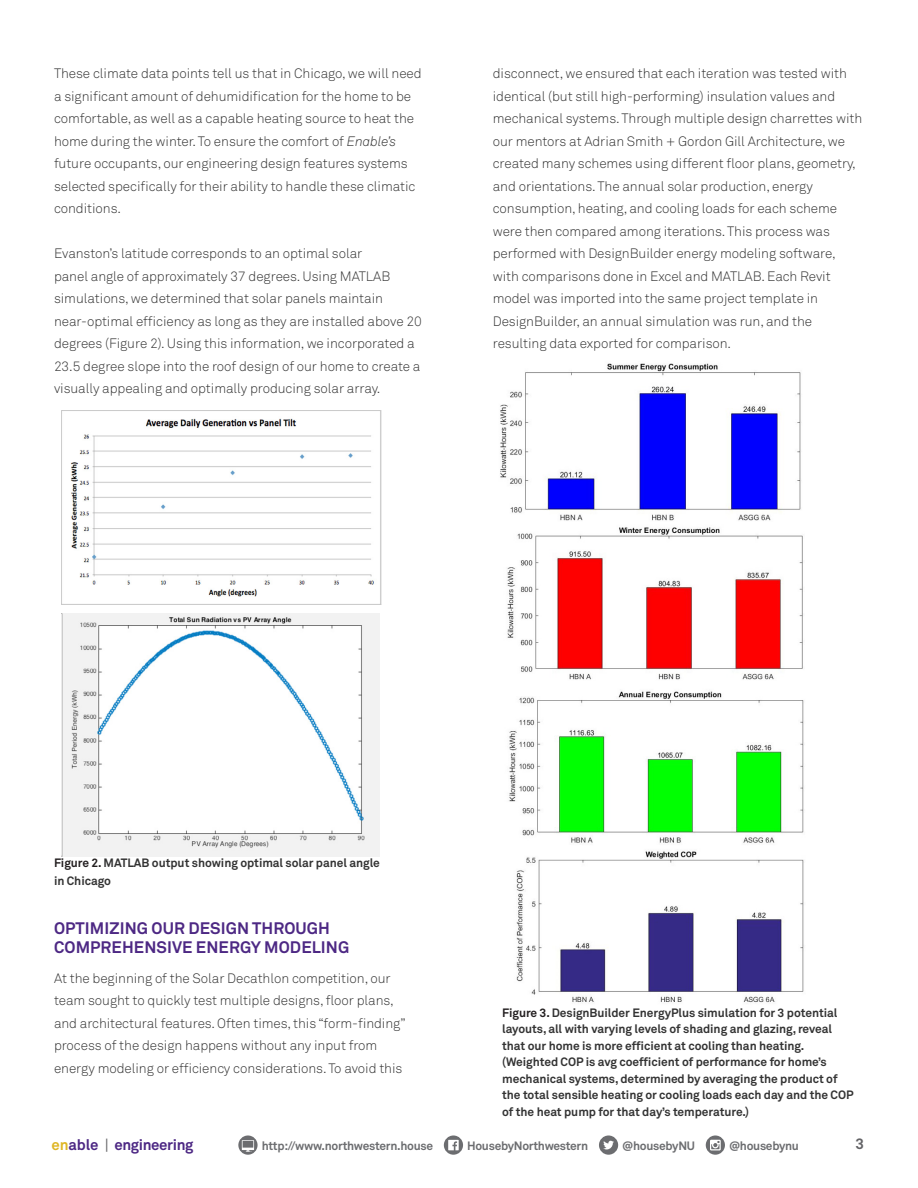
<style>
.page{position:relative;width:918px;height:1188px;background:#fff}
.page>*{position:absolute;margin:0;border:0;box-sizing:border-box;transform-origin:0 0}
.Subheads{font:700 16.5px/19.5px "Akkurat Pro";letter-spacing:.005em;color:#4d2884}
.t1{font:700 15px "Akkurat Pro";letter-spacing:-.025em;color:#4d2884}
.t2{font:700 15px "Akkurat Pro";color:#636366}
.body_copy{font:300 13.5px/22.5px "Akkurat Pro";letter-spacing:-.005em;color:#333}
.photo_caption{font:700 12px/16.5px "Akkurat Pro";letter-spacing:-.005em;color:#333}
.t3{font:700 12px "Akkurat Pro";letter-spacing:-.025em;color:#6c6d70}
.s1{font-style:italic}
.s2{color:#231f20}
.s3{color:#dfb625}
.s4{font-weight:400;color:#636366}
</style>
<div class="page">
<svg style="left:238px;top:1135px;width:20px;height:20px"></svg>
<svg style="left:242px;top:1140px;width:12px;height:12px"></svg>
<div style="left:243px;top:1141px;width:10px;height:7px;background:#6c6d70"></div>
<svg style="left:444px;top:1135px;width:19px;height:20px"></svg>
<svg style="left:448px;top:1140px;width:11px;height:10px"></svg>
<div style="left:599px;top:1135px;width:19px;height:20px;background:#6c6d70;border-radius:50%"></div>
<svg style="left:603px;top:1141px;width:11px;height:8px"></svg>
<svg style="left:706px;top:1135px;width:19px;height:20px"></svg>
<svg style="left:710px;top:1140px;width:11px;height:10px"></svg>
<img style="left:61px;top:410px;width:320px;height:195px">
<img style="left:61px;top:614px;width:319px;height:242px">
<img style="left:500px;top:363px;width:301px;height:158px">
<img style="left:507px;top:527px;width:296px;height:153px">
<img style="left:509px;top:691px;width:295px;height:152px">
<img style="left:516px;top:851px;width:288px;height:152px">
<p class="body_copy" style="left:54px;top:62px;width:369px">These climate data points tell us that in Chicago, we will need a significant amount of dehumidification for the home to be comfortable, as well as a capable heating source to heat the home during the winter. To ensure the comfort of <span class="s1">Enable’s </span>future occupants, our engineering design features systems selected specifically for their ability to handle these climatic conditions.</p>
<p class="body_copy" style="left:54px;top:242px;width:369px">Evanston’s latitude corresponds to an optimal solar<br>panel angle of approximately 37 degrees. Using MATLAB simulations, we determined that solar panels maintain near-optimal efficiency as long as they are installed above 20 degrees (Figure 2). Using this information, we incorporated a 23.5 degree slope into the roof design of our home to create a visually appealing and optimally producing solar array.</p>
<p class="body_copy" style="left:493px;top:62px;width:371px">disconnect, we ensured that each iteration was tested with identical (but still high-performing) insulation values and mechanical systems. Through multiple design charrettes with our mentors at Adrian Smith + Gordon Gill Architecture, we created many schemes using different floor plans, geometry, and orientations. The annual solar production, energy consumption, heating, and cooling loads for each scheme were then compared among iterations. This process was performed with DesignBuilder energy modeling software, with comparisons done in Excel and MATLAB. Each Revit model was imported into the same project template in DesignBuilder, an annual simulation was run, and the resulting data exported for comparison.</p>
<p class="photo_caption" style="left:54px;top:854px;width:327px;line-height:18px"><span class="s2">Figure 2.</span> MATLAB output showing optimal solar panel angle in Chicago</p>
<p class="Subheads" style="left:54px;top:918px;width:297px">OPTIMIZING OUR DESIGN THROUGH<br>COMPREHENSIVE ENERGY MODELING</p>
<p class="body_copy" style="left:54px;top:967px;width:353px">At the beginning of the Solar Decathlon competition, our team sought to quickly test multiple designs, floor plans, and architectural features. Often times, this “form-finding” process of the design happens without any input from energy modeling or efficiency considerations. To avoid this</p>
<p class="photo_caption" style="left:502px;top:1004px;width:353px"><span class="s2">Figure 3.</span> DesignBuilder EnergyPlus simulation for 3 potential layouts, all with varying levels of shading and glazing, reveal that our home is more efficient at cooling than heating. (Weighted COP is avg coefficient of performance for home’s mechanical systems, determined by averaging the product of the total sensible heating or cooling loads each day and the COP of the heat pump for that day’s temperature.)</p>
<p class="t1" style="left:52px;top:1136px;width:143px"><span class="s3">en</span>able <span class="s4">|</span> engineering</p>
<p class="t3" style="left:262px;top:1139px;width:173px">http://www.northwestern.house</p>
<p class="t3" style="left:467px;top:1139px;width:123px">HousebyNorthwestern</p>
<p class="t3" style="left:622px;top:1139px;width:74px">@housebyNU</p>
<p class="t3" style="left:729px;top:1139px;width:71px">@housebynu</p>
<p class="t2" style="left:855px;top:1134px;width:10px">3</p>
</div>
